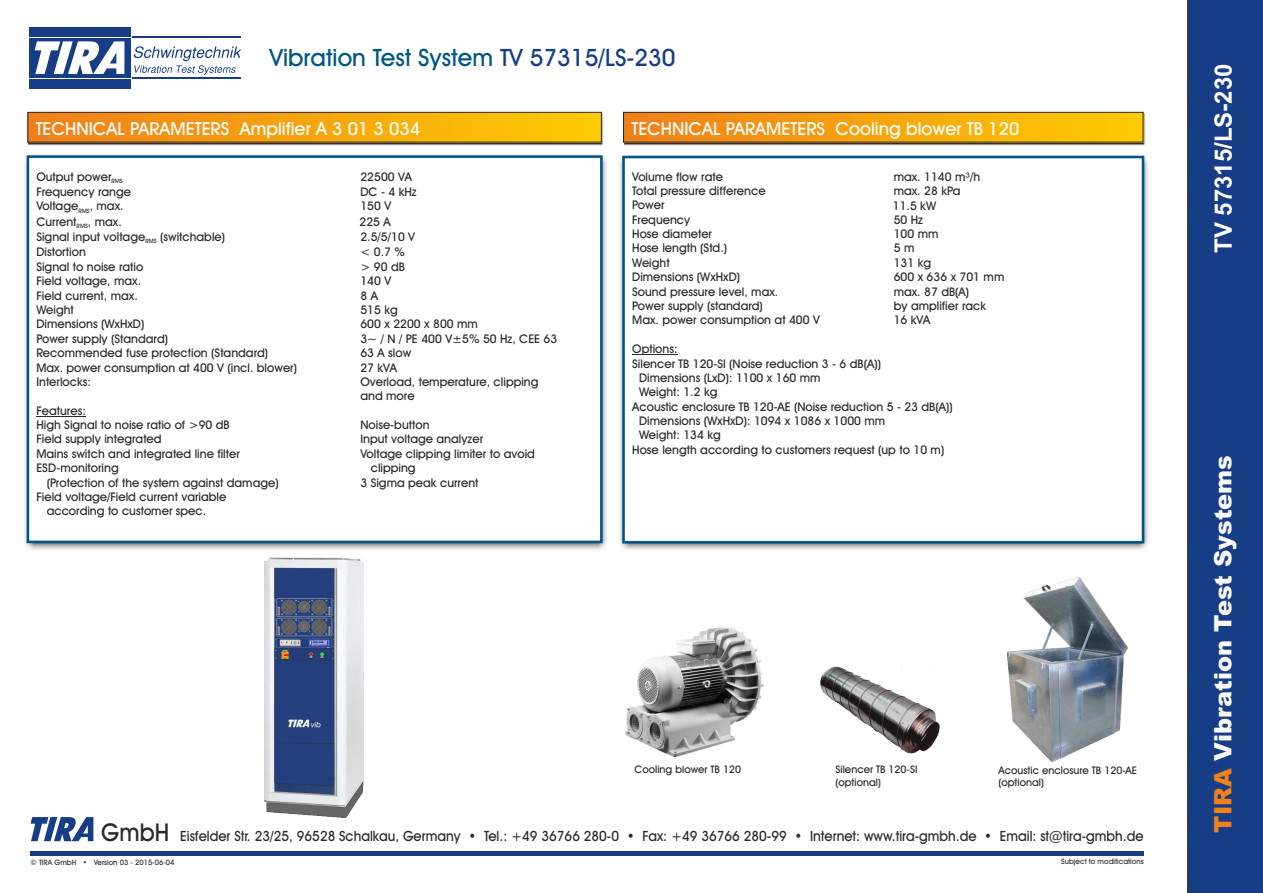
<style>
.page{position:relative;width:1263px;height:893px;background:#fff}
.page>*{position:absolute;margin:0;border:0;box-sizing:border-box;transform-origin:0 0}
.t1{font:500 24px "Avant Garde IT Cby BT";color:#005785}
.t2{font:900 24px "Arial";color:#fafaf7}
.t3{font:700 24px "Arial";color:#fff}
.t4{font:500 18px "Avant Garde IT Cby BT";color:#fff}
.t5{font:500 14.25px "Avant Garde IT Cby BT";color:#2b2929;scale:.95 1}
.t6{font:500 12px/14.4px "Avant Garde IT Cby BT";color:#2b2929}
.t7{font:500 10.5px/12.6px "Avant Garde IT Cby BT";color:#2b2929}
.t8{font:500 7.5px "Avant Garde IT Cby BT";color:#2b2929}
.s1{color:#173d87}
.s2{font-size:24.6px}
.s3{color:#f0801a}
</style>
<div class="page">
<hr style="left:30px;top:852px;width:1113px;height:4px;background:#173d87">
<svg style="left:31px;top:817px;width:62px;height:24px"></svg>
<div style="left:29px;top:79px;width:102px;height:9px;background:#173d87"></div>
<div style="left:29px;top:27px;width:102px;height:9px;background:#173d87"></div>
<div style="left:29px;top:38px;width:102px;height:39px;background:#173d87"></div>
<svg style="left:35px;top:41px;width:89px;height:33px"></svg>
<hr style="left:132px;top:36px;width:109px;height:2px;background:#173d87">
<hr style="left:132px;top:77px;width:109px;height:2px;background:#173d87">
<svg style="left:134px;top:46px;width:107px;height:29px"></svg>
<div style="left:1187px;top:0;width:76px;height:893px;background:#173d87"></div>
<img style="left:1007px;top:577px;width:121px;height:184px">
<img style="left:624px;top:114px;width:521px;height:31px">
<div style="left:623px;top:112px;width:520px;height:30px;background:linear-gradient(to right,#ef7f1a,#fecb00)"></div>
<div style="left:623px;top:112px;width:520px;height:30px;border:1px solid #2b2929"></div>
<img style="left:619px;top:158px;width:530px;height:392px">
<svg style="left:621px;top:155px;width:524px;height:390px"></svg>
<hr style="left:632px;top:354px;width:45px;height:1px;background:#2b2929">
<img style="left:821px;top:667px;width:119px;height:86px">
<img style="left:625px;top:627px;width:139px;height:129px">
<img style="left:28px;top:114px;width:575px;height:31px">
<div style="left:28px;top:112px;width:573px;height:30px;background:linear-gradient(to right,#ef7f1a,#fecb00)"></div>
<div style="left:28px;top:112px;width:574px;height:30px;border:1px solid #2b2929"></div>
<img style="left:26px;top:157px;width:581px;height:393px">
<svg style="left:25px;top:154px;width:579px;height:390px"></svg>
<hr style="left:36px;top:416px;width:50px;height:1px;background:#2b2929">
<img style="left:264px;top:557px;width:99px;height:260px">
<h1 class="t1" style="left:269px;top:48px;width:408px">Vibration Test System <span class="s1">TV 57315/LS-230</span></h1>
<h2 class="t4" style="left:36px;top:121px;width:386px">TECHNICAL PARAMETERS Amplifier A 3 01 3 034</h2>
<p class="t6" style="left:36px;top:170px;width:88px">Output power<sub>RMS</sub></p>
<p class="t6" style="left:360px;top:170px;width:53px">22500 VA</p>
<p class="t6" style="left:36px;top:186px;width:96px">Frequency range</p>
<p class="t6" style="left:360px;top:186px;width:58px">DC - 4 kHz</p>
<p class="t6" style="left:36px;top:200px;width:89px">Voltage<sub>RMS</sub>, max.</p>
<p class="t6" style="left:360px;top:200px;width:32px">150 V</p>
<p class="t6" style="left:36px;top:215px;width:87px">Current<sub>RMS</sub>, max.</p>
<p class="t6" style="left:360px;top:216px;width:33px">225 A</p>
<p class="t6" style="left:36px;top:231px;width:190px">Signal input voltage<sub>RMS</sub> (switchable)</p>
<p class="t6" style="left:360px;top:231px;width:56px">2.5/5/10 V</p>
<p class="t6" style="left:36px;top:246px;width:51px">Distortion</p>
<p class="t6" style="left:360px;top:246px;width:46px">&lt; 0.7 %</p>
<p class="t6" style="left:36px;top:260px;width:108px">Signal to noise ratio</p>
<p class="t6" style="left:360px;top:260px;width:46px">&gt; 90 dB</p>
<p class="t6" style="left:36px;top:275px;width:106px">Field voltage, max.</p>
<p class="t6" style="left:360px;top:275px;width:32px">140 V</p>
<p class="t6" style="left:36px;top:289px;width:103px">Field current, max.</p>
<p class="t6" style="left:360px;top:289px;width:19px">8 A</p>
<p class="t6" style="left:36px;top:304px;width:39px">Weight</p>
<p class="t6" style="left:360px;top:304px;width:39px">515 kg</p>
<p class="t6" style="left:36px;top:318px;width:109px">Dimensions (WxHxD)</p>
<p class="t6" style="left:360px;top:318px;width:119px">600 x 2200 x 800 mm</p>
<p class="t6" style="left:36px;top:332px;width:133px">Power supply (Standard)</p>
<p class="t6" style="left:360px;top:332px;width:198px">3~ / N / PE 400 V±5% 50 Hz, CEE 63</p>
<p class="t6" style="left:36px;top:347px;width:233px">Recommended fuse protection (Standard)</p>
<p class="t6" style="left:360px;top:347px;width:52px">63 A slow</p>
<p class="t6" style="left:36px;top:361px;width:262px">Max. power consumption at 400 V (incl. blower)</p>
<p class="t6" style="left:360px;top:361px;width:38px">27 kVA</p>
<p class="t6" style="left:36px;top:376px;width:56px">Interlocks:</p>
<p class="t6" style="left:360px;top:376px;width:180px">Overload, temperature, clipping and more</p>
<p class="t6" style="left:36px;top:404px;width:195px">Features:<br>High Signal to noise ratio of &gt;90 dB</p>
<p class="t6" style="left:360px;top:419px;width:71px">Noise-button</p>
<p class="t6" style="left:36px;top:433px;width:127px">Field supply integrated</p>
<p class="t6" style="left:360px;top:433px;width:124px">Input voltage analyzer</p>
<p class="t6" style="left:36px;top:447px;width:205px">Mains switch and integrated line filter</p>
<p class="t6" style="left:360px;top:447px;width:176px">Voltage clipping limiter to avoid</p>
<p class="t6" style="left:36px;top:462px;width:84px">ESD-monitoring</p>
<p class="t6" style="left:371px;top:462px;width:46px">clipping</p>
<p class="t6" style="left:47px;top:476px;width:234px">(Protection of the system against damage)</p>
<p class="t6" style="left:360px;top:476px;width:120px">3 Sigma peak current</p>
<p class="t6" style="left:47px;top:491px;width:181px;text-indent:-10px">Field voltage/Field current variable according to customer spec.</p>
<h2 class="t4" style="left:631px;top:121px;width:389px">TECHNICAL PARAMETERS Cooling blower TB 120</h2>
<p class="t6" style="left:632px;top:170px;width:92px">Volume flow rate</p>
<p class="t6" style="left:894px;top:170px;width:88px">max. 1140 m³/h</p>
<p class="t6" style="left:632px;top:185px;width:135px">Total pressure difference</p>
<p class="t6" style="left:894px;top:185px;width:68px">max. 28 kPa</p>
<p class="t6" style="left:632px;top:199px;width:34px">Power</p>
<p class="t6" style="left:893px;top:199px;width:45px">11.5 kW</p>
<p class="t6" style="left:632px;top:213px;width:60px">Frequency</p>
<p class="t6" style="left:894px;top:213px;width:31px">50 Hz</p>
<p class="t6" style="left:632px;top:228px;width:81px">Hose diameter</p>
<p class="t6" style="left:894px;top:228px;width:46px">100 mm</p>
<p class="t6" style="left:632px;top:242px;width:96px">Hose length (Std.)</p>
<p class="t6" style="left:894px;top:242px;width:22px">5 m</p>
<p class="t6" style="left:632px;top:256px;width:39px">Weight</p>
<p class="t6" style="left:894px;top:256px;width:39px">131 kg</p>
<p class="t6" style="left:632px;top:271px;width:109px">Dimensions (WxHxD)</p>
<p class="t6" style="left:894px;top:271px;width:112px">600 x 636 x 701 mm</p>
<p class="t6" style="left:632px;top:285px;width:148px">Sound pressure level, max.</p>
<p class="t6" style="left:894px;top:285px;width:77px">max. 87 dB(A)</p>
<p class="t6" style="left:632px;top:300px;width:132px">Power supply (standard)</p>
<p class="t6" style="left:894px;top:300px;width:94px">by amplifier rack</p>
<p class="t6" style="left:632px;top:314px;width:189px">Max. power consumption at 400 V</p>
<p class="t6" style="left:894px;top:314px;width:38px">16 kVA</p>
<p class="t6" style="left:632px;top:343px;width:47px">Options:</p>
<p class="t6" style="left:632px;top:357px;width:250px">Silencer TB 120-SI (Noise reduction 3 - 6 dB(A))</p>
<p class="t6" style="left:639px;top:372px;width:183px">Dimensions (LxD): 1100 x 160 mm</p>
<p class="t6" style="left:639px;top:386px;width:80px">Weight: 1.2 kg</p>
<p class="t6" style="left:632px;top:400px;width:322px">Acoustic enclosure TB 120-AE (Noise reduction 5 - 23 dB(A))</p>
<p class="t6" style="left:639px;top:415px;width:248px">Dimensions (WxHxD): 1094 x 1086 x 1000 mm</p>
<p class="t6" style="left:639px;top:429px;width:83px">Weight: 134 kg</p>
<p class="t6" style="left:632px;top:443px;width:314px">Hose length according to customers request (up to 10 m)</p>
<p class="t7" style="left:634px;top:764px;width:108px">Cooling blower TB 120</p>
<p class="t7" style="left:835px;top:764px;width:83px">Silencer TB 120-SI (optional)</p>
<p class="t7" style="left:998px;top:764px;width:140px">Acoustic enclosure TB 120-AE (optional)</p>
<p class="t5" style="left:101px;top:830px;width:1099px"><span class="s2">GmbH</span> Eisfelder Str. 23/25, 96528 Schalkau, Germany • Tel.: +49 36766 280-0 • Fax: +49 36766 280-99 • Internet: www.tira-gmbh.de • Email: st@tira-gmbh.de</p>
<p class="t8" style="left:31px;top:859px;width:145px">© TIRA GmbH • Version 03 - 2015-06-04</p>
<p class="t8" style="left:1061px;top:859px;width:84px">Subject to modifications</p>
<h1 class="t3" style="left:1214px;top:253px;width:191px;rotate:-90deg">TV 57315/LS-230</h1>
<h1 class="t2" style="left:1214px;top:833px;width:379px;rotate:-90deg"><span class="s3">TIRA</span> Vibration Test Systems</h1>
</div>
